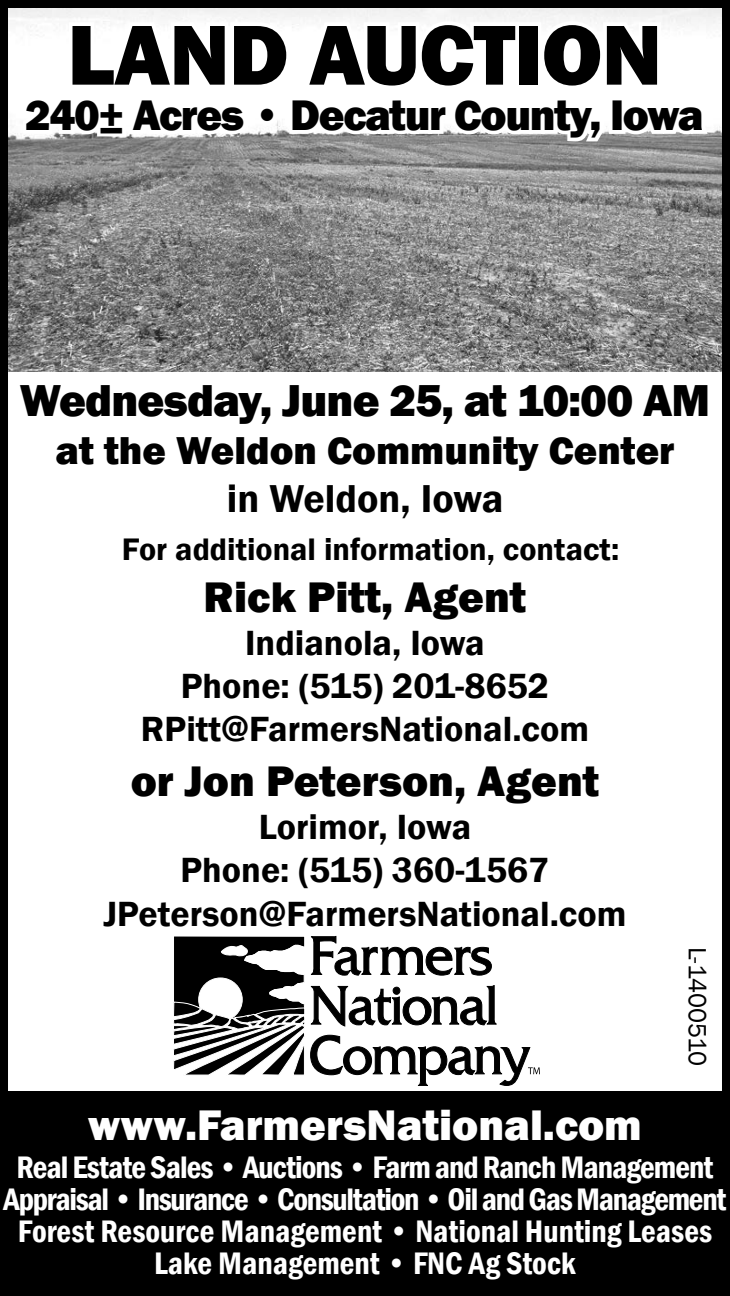
<style>
.page{position:relative;width:730px;height:1296px;background:#fff}
.page>*{position:absolute;margin:0;border:0;box-sizing:border-box;transform-origin:0 0}
.t1{font:800 88px "Franklin Gothic";letter-spacing:-.01em;color:#000}
.t2{font:800 46px "Franklin Gothic";letter-spacing:-.02em;color:#000}
.t3{font:800 44px "Franklin Gothic";color:#000}
.t4{font:800 44px "Franklin Gothic";letter-spacing:-.03em;color:#000}
.t5{font:800 44px "Franklin Gothic";color:#fff}
.t6{font:800 40px "Franklin Gothic";color:#000}
.t7{font:600 40px "Franklin Gothic";color:#000}
.t8{font:600 36px/43.2px "Franklin Gothic";color:#000;text-align:center}
.t9{font:600 condensed 32px/32px "Franklin Gothic";letter-spacing:-.03em;color:#fff;text-align:center}
.t10{font:600 32px "Franklin Gothic";color:#000}
.t11{font:25.6px "Franklin Gothic";letter-spacing:-.015em;color:#000}
</style>
<div class="page">
<img style="left:9px;top:9px;width:711px;height:363px">
<div style="left:0;top:0;width:729px;height:1296px;border:8px solid #000"></div>
<svg style="left:16px;top:0;width:696px;height:174px"></svg>
<div style="left:0;top:1092px;width:729px;height:200px;background:#000"></div>
<svg style="left:173px;top:936px;width:366px;height:150px"></svg>
<h1 class="t1" style="left:67px;top:-2px;width:595px">LAND AUCTION</h1>
<h3 class="t4" style="left:25px;top:87px;width:679px">240± Acres • Decatur County, Iowa</h3>
<h2 class="t2" style="left:20px;top:370px;width:691px">Wednesday, June 25, at 10:00 AM</h2>
<p class="t6" style="left:56px;top:424px;width:620px">at the Weldon Community Center</p>
<p class="t7" style="left:227px;top:474px;width:278px">in Weldon, Iowa</p>
<p class="t10" style="left:122px;top:529px;width:498px">For additional information, contact:</p>
<h3 class="t3" style="left:203px;top:568px;width:324px">Rick Pitt, Agent</h3>
<p class="t8" style="left:141px;top:622px;width:449px">Indianola, Iowa<br>Phone: (515) 201-8652<br>RPitt@FarmersNational.com</p>
<h3 class="t3" style="left:130px;top:753px;width:469px">or Jon Peterson, Agent</h3>
<p class="t8" style="left:103px;top:806px;width:524px">Lorimor, Iowa<br>Phone: (515) 360-1567<br>JPeterson@FarmersNational.com</p>
<p class="t11" style="left:712px;top:947px;width:120px;rotate:90deg">L-1400510</p>
<h3 class="t5" style="left:88px;top:1097px;width:555px">www.FarmersNational.com</h3>
<p class="t9" style="left:4px;top:1151px;width:723px">Real Estate Sales • Auctions • Farm and Ranch Management Appraisal • Insurance • Consultation • Oil and Gas Management Forest Resource Management • National Hunting Leases Lake Management • FNC Ag Stock</p>
</div>
